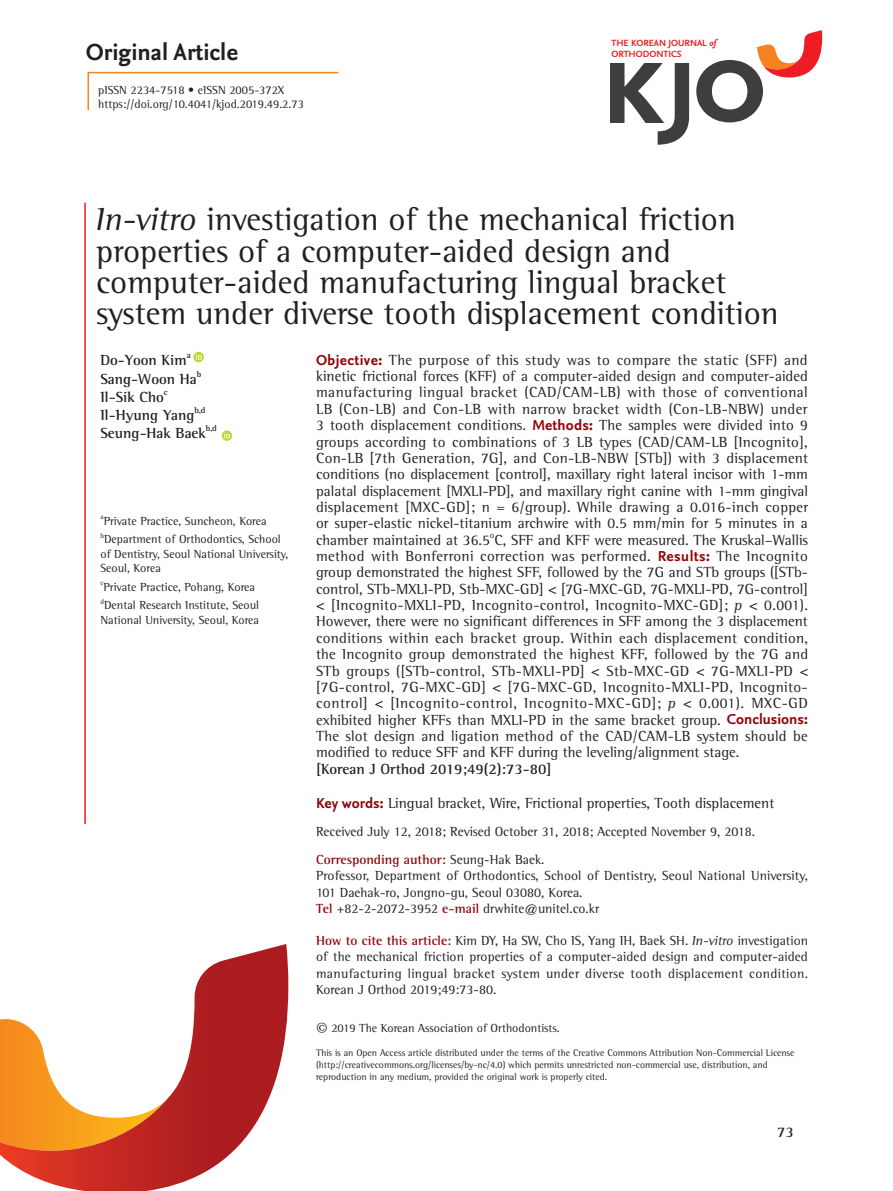
<style>
.page{position:relative;width:893px;height:1191px;background:#fff}
.page>*{position:absolute;margin:0;border:0;box-sizing:border-box;transform-origin:0 0}
.t1{font:33px/31.3px "Rotis Semi Serif Std";color:#231f20}
.t2{font:700 24.3px "Nexus Sans";color:#231f20}
.t3{font:15px/16.4px "Rotis Semi Serif Std";color:#231f20;text-align:justify}
.t4{font:700 15px "Rotis Semi Serif Std";color:#231f20}
.t5{font:13.5px/16.2px "Rotis Semi Serif Std";color:#231f20}
.t6{font:12px/14.4px "Rotis Semi Serif Std";color:#231f20}
.t7{font:9.75px/11.7px "Rotis Semi Serif Std";color:#231f20}
.t8{font:9.45px "Nexus Sans Bold SC";color:#ee1d23}
.t9{font:700 8.7px "Rotis Semi Serif Std";color:#231f20}
.t10{font:8.7px "Rotis Semi Serif Std";color:#231f20}
.t11{font:7.05px "Rotis Semi Serif Std";color:#231f20}
.s1{font-family:"Nexus Sans";font-weight:700;font-style:italic}
.s2{font-style:italic}
.s3{font-family:"Nexus Sans";font-weight:700;color:#920407}
.s4{font-weight:700;color:#920407}
.s5{font-family:"Minion Pro";font-size:16.5px}
</style>
<div class="page">
<svg style="left:193px;top:352px;width:11px;height:10px"></svg>
<svg style="left:196px;top:354px;width:6px;height:6px"></svg>
<svg style="left:222px;top:430px;width:10px;height:11px"></svg>
<svg style="left:224px;top:432px;width:6px;height:6px"></svg>
<hr style="left:84px;top:203px;width:2px;height:621px;background:#ee1d23">
<svg style="left:0;top:944px;width:288px;height:247px"></svg>
<svg style="left:696px;top:30px;width:126px;height:92px"></svg>
<svg style="left:610px;top:63px;width:79px;height:82px"></svg>
<svg style="left:87px;top:71px;width:252px;height:40px"></svg>
<p class="t8" style="left:611px;top:37px;width:106px">THE KOREAN JOURNAL <span class="s1">of</span></p>
<h2 class="t2" style="left:86px;top:37px;width:154px">Original Article</h2>
<p class="t8" style="left:611px;top:48px;width:72px">ORTHODONTICS</p>
<p class="t6" style="left:98px;top:82px;width:207px">pISSN 2234-7518 • eISSN 2005-372X https://doi.org/10.4041/kjod.2019.49.2.73</p>
<h1 class="t1" style="left:94px;top:203px;width:686px"><span class="s2">In</span>-<span class="s2">vitro</span> investigation of the mechanical friction properties of a computer-aided design and computer-aided manufacturing lingual bracket system under diverse tooth displacement condition</h1>
<p class="t3" style="left:316px;top:351px;width:494px"><span class="s3">Objective:</span> The purpose of this study was to compare the static (SFF) and kinetic frictional forces (KFF) of a computer-aided design and computer-aided manufacturing lingual bracket (CAD/CAM-LB) with those of conventional LB (Con-LB) and Con-LB with narrow bracket width (Con-LB-NBW) under 3 tooth displacement conditions. <span class="s3">Methods:</span> The samples were divided into 9 groups according to combinations of 3 LB types (CAD/CAM-LB [Incognito], Con-LB [7th Generation, 7G], and Con-LB-NBW [STb]) with 3 displacement conditions (no displacement [control], maxillary right lateral incisor with 1-mm palatal displacement [MXLI-PD], and maxillary right canine with 1-mm gingival displacement [MXC-GD]; n = 6/group). While drawing a 0.016-inch copper or super-elastic nickel-titanium archwire with 0.5 mm/min for 5 minutes in a chamber maintained at 36.5 C, SFF and KFF were measured. The Kruskal–Wallis</p>
<p class="t4" style="left:100px;top:351px;width:88px">Do-Yoon Kim</p>
<p class="t9" style="left:187px;top:349px;width:6px">a</p>
<p class="t4" style="left:100px;top:370px;width:98px">Sang-Woon Ha</p>
<p class="t9" style="left:197px;top:369px;width:6px">b</p>
<p class="t4" style="left:100px;top:388px;width:65px">Il-Sik Cho</p>
<p class="t9" style="left:164px;top:387px;width:5px">c</p>
<p class="t4" style="left:100px;top:406px;width:95px">Il-Hyung Yang</p>
<p class="t9" style="left:194px;top:405px;width:13px">b,d</p>
<p class="t4" style="left:100px;top:424px;width:107px">Seung-Hak Baek</p>
<p class="t9" style="left:206px;top:423px;width:13px">b,d</p>
<p class="t11" style="left:100px;top:512px;width:5px">a</p>
<p class="t6" style="left:104px;top:513px;width:164px">Private Practice, Suncheon, Korea</p>
<p class="t11" style="left:100px;top:531px;width:5px">b</p>
<p class="t6" style="left:100px;top:532px;width:190px;text-indent:4px">Department of Orthodontics, School of Dentistry, Seoul National University,<br>Seoul, Korea</p>
<p class="t11" style="left:100px;top:578px;width:4px">c</p>
<p class="t6" style="left:103px;top:579px;width:153px">Private Practice, Pohang, Korea</p>
<p class="t11" style="left:100px;top:597px;width:5px">d</p>
<p class="t6" style="left:100px;top:598px;width:160px;text-align:center">Dental Research Institute, Seoul<br>National University, Seoul, Korea</p>
<p class="t10" style="left:490px;top:529px;width:6px">o</p>
<p class="t3" style="left:316px;top:548px;width:494px">method with Bonferroni correction was performed. <span class="s3">Results:</span> The Incognito group demonstrated the highest SFF, followed by the 7G and STb groups ([STb&shy;control, STb-MXLI-PD, Stb-MXC-GD] &lt; [7G-MXC-GD, 7G-MXLI-PD, 7G-control] &lt; [Incognito-MXLI-PD, Incognito-control, Incognito-MXC-GD]; <span class="s2">p</span> &lt; 0.001).<br>However, there were no significant differences in SFF among the 3 displacement conditions within each bracket group. Within each displacement condition, the Incognito group demonstrated the highest KFF, followed by the 7G and STb groups ([STb-control, STb-MXLI-PD] &lt; Stb-MXC-GD &lt; 7G-MXLI-PD &lt; [7G-control, 7G-MXC-GD] &lt; [7G-MXC-GD, Incognito-MXLI-PD, Incognito&shy;control] &lt; [Incognito-control, Incognito-MXC-GD]; <span class="s2">p</span> &lt; 0.001). MXC-GD exhibited higher KFFs than MXLI-PD in the same bracket group. <span class="s3">Conclusions:<br></span>The slot design and ligation method of the CAD/CAM-LB system should be modified to reduce SFF and KFF during the leveling/alignment stage.</p>
<p class="t4" style="left:316px;top:759px;width:237px">[Korean J Orthod 2019;49(2):73-80]</p>
<p class="t3" style="left:316px;top:794px;width:460px"><span class="s3">Key words:</span> Lingual bracket, Wire, Frictional properties, Tooth displacement</p>
<p class="t5" style="left:316px;top:817px;width:440px;line-height:28px">Received July 12, 2018; Revised October 31, 2018; Accepted November 9, 2018.<br><span class="s4">Corresponding author:</span> Seung-Hak Baek.</p>
<p class="t5" style="left:316px;top:867px;width:494px">Professor, Department of Orthodontics, School of Dentistry, Seoul National University,<br>101 Daehak-ro, Jongno-gu, Seoul 03080, Korea.<br><span class="s4">Tel</span> +82-2-2072-3952 <span class="s4">e-mail</span> drwhite@unitel.co.kr</p>
<p class="t5" style="left:316px;top:932px;width:493px;text-align:justify"><span class="s4">How to cite this article:</span> Kim DY, Ha SW, Cho IS, Yang IH, Baek SH. <span class="s2">In</span>-<span class="s2">vitro</span> investigation of the mechanical friction properties of a computer-aided design and computer-aided manufacturing lingual bracket system under diverse tooth displacement condition.<br>Korean J Orthod 2019;49:73-80.</p>
<p class="t6" style="left:316px;top:1020px;width:245px"><span class="s5">©</span> 2019 The Korean Association of Orthodontists.</p>
<p class="t7" style="left:316px;top:1047px;width:480px">This is an Open Access article distributed under the terms of the Creative Commons Attribution Non-Commercial License (http://creativecommons.org/licenses/by-nc/4.0) which permits unrestricted non-commercial use, distribution, and reproduction in any medium, provided the original work is properly cited.</p>
<p class="t4" style="left:777px;top:1122px;width:18px">73</p>
</div>
